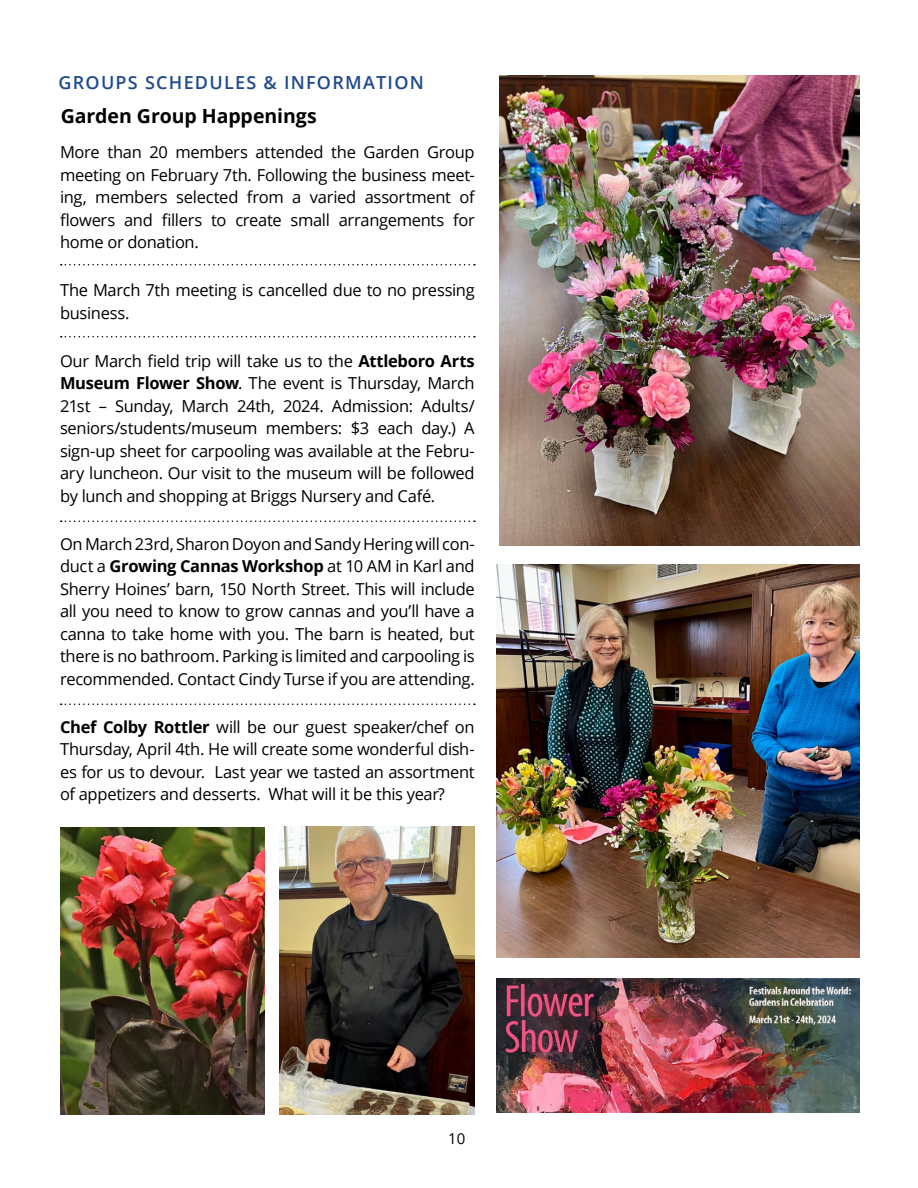
<style>
.page{position:relative;width:918px;height:1188px;background:#fff}
.page>*{position:absolute;margin:0;border:0;box-sizing:border-box;transform-origin:0 0}
.t1{font:700 19.5px "Open Sans";letter-spacing:-.005em;color:#000}
.t2{font:600 18px "Open Sans";letter-spacing:.07em;color:#204a8d}
.t3{font:16.5px/22.5px "Open Sans";letter-spacing:-.02em;color:#000;text-align:justify}
.t4{font:15px "Open Sans";color:#000}
.s1{font-weight:700}
</style>
<div class="page">
<img style="left:496px;top:978px;width:364px;height:135px">
<img style="left:60px;top:828px;width:204px;height:286px">
<img style="left:279px;top:826px;width:196px;height:288px">
<img style="left:500px;top:75px;width:360px;height:471px">
<img style="left:496px;top:564px;width:364px;height:393px">
<svg style="left:61px;top:336px;width:414px;height:2px"></svg>
<svg style="left:61px;top:520px;width:414px;height:2px"></svg>
<svg style="left:61px;top:264px;width:414px;height:2px"></svg>
<svg style="left:61px;top:704px;width:414px;height:1px"></svg>
<p class="t2" style="left:58px;top:70px;width:367px">GROUPS SCHEDULES &amp; INFORMATION</p>
<p class="t1" style="left:61px;top:102px;width:258px">Garden Group Happenings</p>
<p class="t3" style="left:60px;top:140px;width:416px">More than 20 members attended the Garden Group meeting on February 7th. Following the business meet&shy;ing, members selected from a varied assortment of flowers and fillers to create small arrangements for home or donation.</p>
<p class="t3" style="left:60px;top:278px;width:416px">The March 7th meeting is cancelled due to no pressing business.</p>
<p class="t3" style="left:60px;top:349px;width:416px">Our March field trip will take us to the <span class="s1">Attleboro Arts Museum Flower Show</span>. The event is Thursday, March 21st – Sunday, March 24th, 2024. Admission: Adults/ seniors/students/museum members: $3 each day.) A sign-up sheet for carpooling was available at the Febru&shy;ary luncheon. Our visit to the museum will be followed by lunch and shopping at Briggs Nursery and Café.</p>
<p class="t3" style="left:60px;top:532px;width:416px">On March 23rd, Sharon Doyon and Sandy Hering will con&shy;duct a <span class="s1">Growing Cannas Workshop</span> at 10 AM in Karl and Sherry Hoines’ barn, 150 North Street. This will include all you need to know to grow cannas and you’ll have a canna to take home with you. The barn is heated, but there is no bathroom. Parking is limited and carpooling is recommended. Contact Cindy Turse if you are attending.</p>
<p class="t3" style="left:60px;top:715px;width:416px"><span class="s1">Chef Colby Rottler</span> will be our guest speaker/chef on Thursday, April 4th. He will create some wonderful dish&shy;es for us to devour. Last year we tasted an assortment of appetizers and desserts. What will it be this year?</p>
<p class="t4" style="left:448px;top:1128px;width:19px">10</p>
</div>
